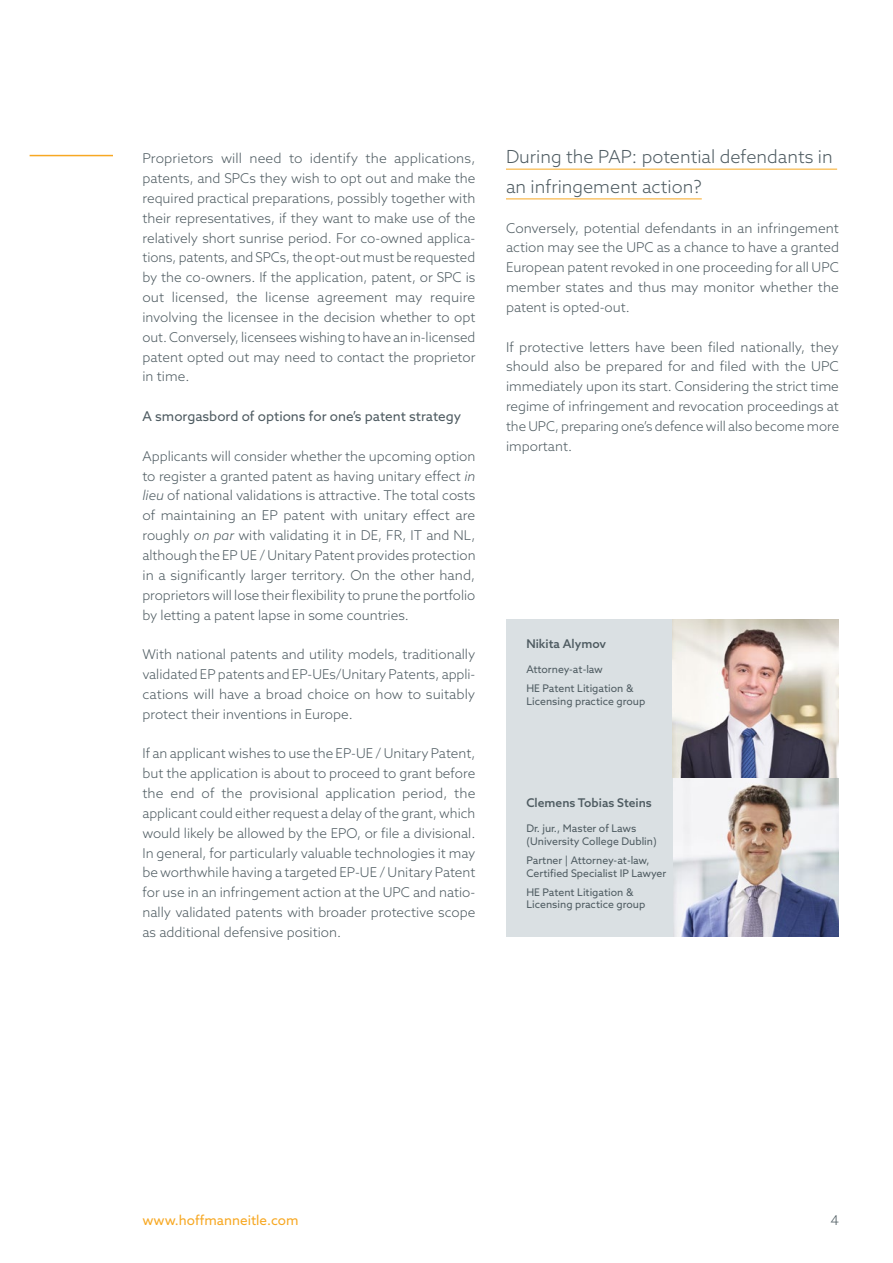
<style>
.page{position:relative;width:893px;height:1263px;background:#fff}
.page>*{position:absolute;margin:0;border:0;box-sizing:border-box;transform-origin:0 0}
.t1{font:300 18px/29.7px "Azo Sans";color:#4e5b61}
.t2{font:300 13.5px/19.8px "Azo Sans";color:#4e5b61;text-align:justify}
.t3{font:13.5px "Azo Sans";color:#4e5b61}
.t4{font:13.5px "Azo Sans";color:#f7a823}
.t5{font:500 12px "Azo Sans";color:#4e5b61}
.t6{font:10.5px/12.6px "Azo Sans";color:#4e5b61}
.s1{font-style:italic}
</style>
<div class="page">
<hr style="left:30px;top:155px;width:83px;height:1px;background:#f7a823">
<hr style="left:506px;top:169px;width:331px;height:1px;background:#f7a823">
<hr style="left:506px;top:198px;width:196px;height:1px;background:#f7a823">
<svg style="left:506px;top:619px;width:333px;height:159px;background:#cac7c7"></svg>
<svg style="left:506px;top:778px;width:333px;height:159px;background:#cbcdd2"></svg>
<p class="t2" style="left:142px;top:148px;width:334px">Proprietors will need to identify the applications, patents, and SPCs they wish to opt out and make the required practical preparations, possibly together with their representatives, if they want to make use of the relatively short sunrise period. For co-owned applica&shy;tions, patents, and SPCs, the opt-out must be requested by the co-owners. If the application, patent, or SPC is out licensed, the license agreement may require involving the licensee in the decision whether to opt out. Conversely, licensees wishing to have an in-licensed patent opted out may need to contact the proprietor in time.</p>
<p class="t3" style="left:142px;top:407px;width:320px">A smorgasbord of options for one’s patent strategy</p>
<p class="t2" style="left:142px;top:446px;width:335px">Applicants will consider whether the upcoming option to register a granted patent as having unitary effect <span class="s1">in lieu</span> of national validations is attractive. The total costs of maintaining an EP patent with unitary effect are roughly <span class="s1">on par</span> with validating it in DE, FR, IT and NL, although the EP UE / Unitary Patent provides protection in a significantly larger territory. On the other hand, proprietors will lose their flexibility to prune the portfolio by letting a patent lapse in some countries.</p>
<p class="t2" style="left:142px;top:644px;width:334px">With national patents and utility models, traditionally validated EP patents and EP-UEs/Unitary Patents, appli&shy;cations will have a broad choice on how to suitably protect their inventions in Europe.</p>
<p class="t2" style="left:142px;top:743px;width:335px">If an applicant wishes to use the EP-UE / Unitary Patent, but the application is about to proceed to grant before the end of the provisional application period, the applicant could either request a delay of the grant, which would likely be allowed by the EPO, or file a divisional.<br>In general, for particularly valuable technologies it may be worthwhile having a targeted EP-UE / Unitary Patent for use in an infringement action at the UPC and natio&shy;nally validated patents with broader protective scope as additional defensive position.</p>
<h1 class="t1" style="left:506px;top:142px;width:328px">During the PAP: potential defendants in an infringement action?</h1>
<p class="t2" style="left:506px;top:218px;width:335px">Conversely, potential defendants in an infringement action may see the UPC as a chance to have a granted European patent revoked in one proceeding for all UPC member states and thus may monitor whether the patent is opted-out.</p>
<p class="t2" style="left:506px;top:337px;width:335px">If protective letters have been filed nationally, they should also be prepared for and filed with the UPC immediately upon its start. Considering the strict time regime of infringement and revocation proceedings at the UPC, preparing one’s defence will also become more important.</p>
<p class="t5" style="left:526px;top:636px;width:81px">Nikita Alymov</p>
<p class="t6" style="left:526px;top:660px;width:108px;line-height:18.9px">Attorney-at-law<br>HE Patent Litigation &amp;</p>
<p class="t6" style="left:526px;top:695px;width:120px">Licensing practice group</p>
<p class="t5" style="left:526px;top:795px;width:127px">Clemens Tobias Steins</p>
<p class="t6" style="left:526px;top:822px;width:132px">Dr. jur., Master of Laws (University College Dublin)</p>
<p class="t6" style="left:526px;top:854px;width:141px">Partner | Attorney-at-law,<br>Certified Specialist IP Lawyer</p>
<p class="t6" style="left:526px;top:885px;width:120px">HE Patent Litigation &amp;<br>Licensing practice group</p>
<p class="t4" style="left:142px;top:1211px;width:158px">www.hoffmanneitle.com</p>
<p class="t2" style="left:830px;top:1210px;width:10px">4</p>
</div>
